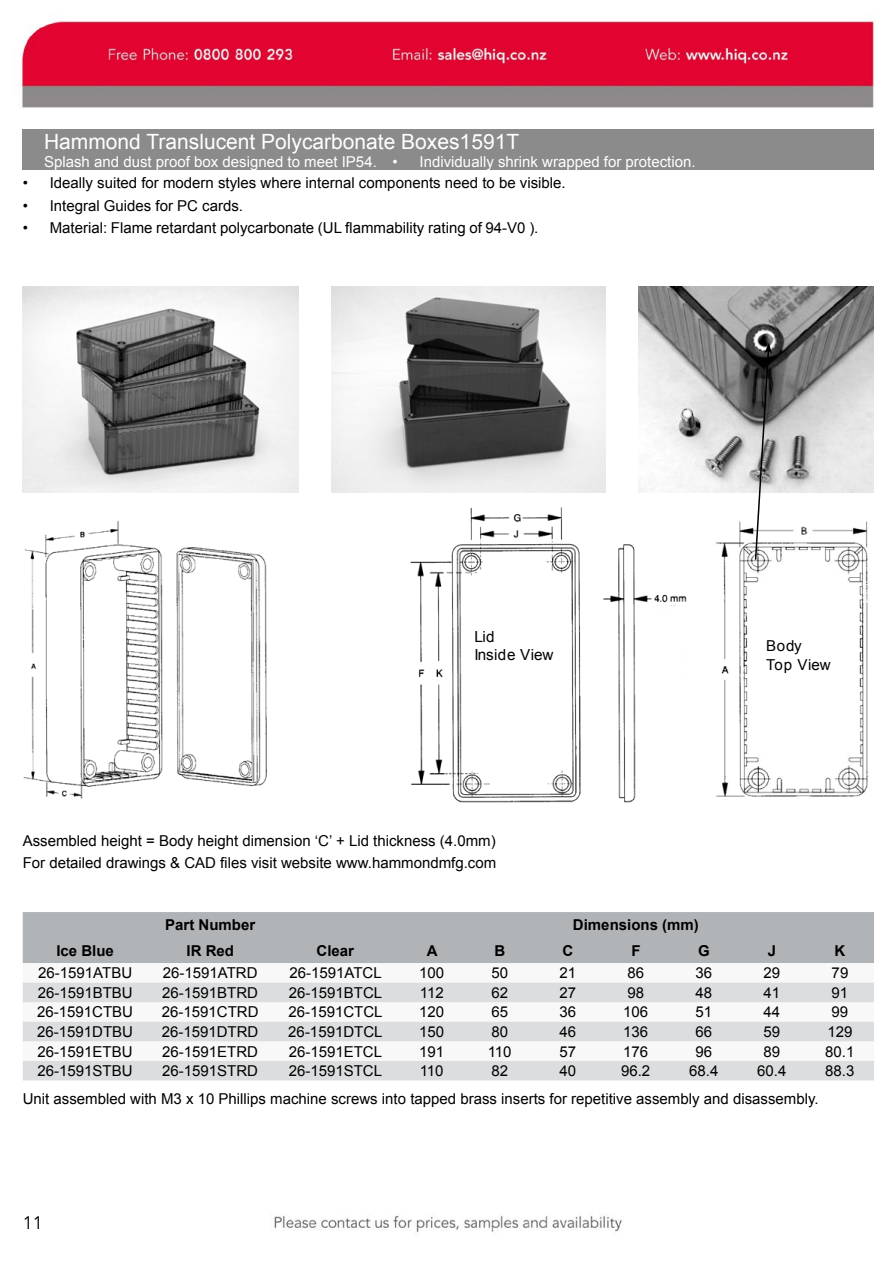
<style>
.page{position:relative;width:893px;height:1263px;background:#fff}
.page>*{position:absolute;margin:0;border:0;box-sizing:border-box;transform-origin:0 0}
.t1{font:21px "Arial";color:#fff}
.t2{font:18px "Avenir";color:#000}
.t3{font:15.3px/18.8px "Arial";letter-spacing:.01em;color:#000}
.t4{font:15.15px/18.6px "Arial";letter-spacing:.015em;color:#000}
.t5{font:15px "Arial";color:#000}
.t6{font:15px "Arial";color:#fff}
.t7{font:700 15px "Arial";color:#000}
</style>
<div class="page">
<img style="left:14px;top:20px;width:862px;height:1213px">
<div style="left:0;top:1160px;width:98px;height:103px;background:#fff"></div>
<div style="left:23px;top:130px;width:850px;height:39px;background:#8c8b8b"></div>
<img style="left:23px;top:287px;width:276px;height:205px">
<img style="left:332px;top:287px;width:274px;height:205px">
<img style="left:23px;top:520px;width:258px;height:287px">
<img style="left:710px;top:521px;width:163px;height:286px">
<img style="left:405px;top:502px;width:283px;height:305px">
<img style="left:639px;top:287px;width:234px;height:205px">
<svg style="left:754px;top:343px;width:18px;height:218px"></svg>
<div style="left:23px;top:912px;width:851px;height:51px;background:#b1b4b6"></div>
<svg style="left:23px;top:963px;width:851px;height:20px"></svg>
<svg style="left:23px;top:983px;width:851px;height:97px;fill:#dcddde"></svg>
<h1 class="t1" style="left:44px;top:128px;width:477px">Hammond Translucent Polycarbonate Boxes1591T</h1>
<p class="t6" style="left:44px;top:152px;width:334px">Splash and dust proof box designed to meet IP54.</p>
<p class="t5" style="left:23px;top:173px;width:545px">• Ideally suited for modern styles where internal components need to be visible.</p>
<p class="t5" style="left:23px;top:196px;width:222px">• Integral Guides for PC cards.</p>
<p class="t5" style="left:23px;top:218px;width:517px">• Material: Flame retardant polycarbonate (UL flammability rating of 94-V0 ).</p>
<p class="t6" style="left:393px;top:152px;width:304px">• Individually shrink wrapped for protection.</p>
<p class="t3" style="left:474px;top:627px;width:81px">Lid<br>Inside View</p>
<p class="t5" style="left:23px;top:831px;width:475px">Assembled height = Body height dimension ‘C’ + Lid thickness (4.0mm)</p>
<p class="t5" style="left:23px;top:853px;width:475px">For detailed drawings &amp; CAD files visit website www.hammondmfg.com</p>
<p class="t7" style="left:165px;top:915px;width:92px">Part Number</p>
<p class="t7" style="left:573px;top:915px;width:127px">Dimensions (mm)</p>
<p class="t4" style="left:766px;top:637px;width:66px">Body<br>Top View</p>
<p class="t7" style="left:56px;top:940px;width:59px">Ice Blue</p>
<p class="t7" style="left:186px;top:940px;width:49px">IR Red</p>
<p class="t7" style="left:316px;top:940px;width:39px">Clear</p>
<p class="t7" style="left:427px;top:940px;width:12px">A</p>
<p class="t7" style="left:494px;top:940px;width:12px">B</p>
<p class="t7" style="left:562px;top:940px;width:12px">C</p>
<p class="t7" style="left:631px;top:940px;width:11px">F</p>
<p class="t7" style="left:698px;top:940px;width:13px">G</p>
<p class="t7" style="left:768px;top:940px;width:10px">J</p>
<p class="t7" style="left:835px;top:940px;width:12px">K</p>
<p class="t5" style="left:38px;top:963px;width:95px">26-1591ATBU</p>
<p class="t5" style="left:163px;top:963px;width:96px">26-1591ATRD</p>
<p class="t5" style="left:289px;top:963px;width:94px">26-1591ATCL</p>
<p class="t5" style="left:419px;top:963px;width:27px">100</p>
<p class="t5" style="left:491px;top:963px;width:18px">50</p>
<p class="t5" style="left:559px;top:963px;width:18px">21</p>
<p class="t5" style="left:628px;top:963px;width:18px">86</p>
<p class="t5" style="left:696px;top:963px;width:18px">36</p>
<p class="t5" style="left:764px;top:963px;width:18px">29</p>
<p class="t5" style="left:832px;top:963px;width:18px">79</p>
<p class="t5" style="left:38px;top:983px;width:97px">26-1591BTBU</p>
<p class="t5" style="left:162px;top:983px;width:97px">26-1591BTRD</p>
<p class="t5" style="left:289px;top:983px;width:95px">26-1591BTCL</p>
<p class="t5" style="left:420px;top:983px;width:25px">112</p>
<p class="t5" style="left:491px;top:983px;width:18px">62</p>
<p class="t5" style="left:559px;top:983px;width:18px">27</p>
<p class="t5" style="left:627px;top:983px;width:18px">98</p>
<p class="t5" style="left:695px;top:983px;width:18px">48</p>
<p class="t5" style="left:764px;top:983px;width:18px">41</p>
<p class="t5" style="left:832px;top:983px;width:18px">91</p>
<p class="t5" style="left:37px;top:1002px;width:97px">26-1591CTBU</p>
<p class="t5" style="left:162px;top:1002px;width:98px">26-1591CTRD</p>
<p class="t5" style="left:288px;top:1002px;width:96px">26-1591CTCL</p>
<p class="t5" style="left:419px;top:1002px;width:27px">120</p>
<p class="t5" style="left:491px;top:1002px;width:18px">65</p>
<p class="t5" style="left:559px;top:1002px;width:18px">36</p>
<p class="t5" style="left:623px;top:1002px;width:27px">106</p>
<p class="t5" style="left:695px;top:1002px;width:18px">51</p>
<p class="t5" style="left:763px;top:1002px;width:18px">44</p>
<p class="t5" style="left:832px;top:1002px;width:18px">99</p>
<p class="t5" style="left:37px;top:1022px;width:97px">26-1591DTBU</p>
<p class="t5" style="left:162px;top:1022px;width:98px">26-1591DTRD</p>
<p class="t5" style="left:288px;top:1022px;width:96px">26-1591DTCL</p>
<p class="t5" style="left:419px;top:1022px;width:27px">150</p>
<p class="t5" style="left:491px;top:1022px;width:18px">80</p>
<p class="t5" style="left:559px;top:1022px;width:18px">46</p>
<p class="t5" style="left:623px;top:1022px;width:27px">136</p>
<p class="t5" style="left:695px;top:1022px;width:18px">66</p>
<p class="t5" style="left:763px;top:1022px;width:18px">59</p>
<p class="t5" style="left:827px;top:1022px;width:27px">129</p>
<p class="t5" style="left:38px;top:1041px;width:97px">26-1591ETBU</p>
<p class="t5" style="left:162px;top:1041px;width:97px">26-1591ETRD</p>
<p class="t5" style="left:289px;top:1041px;width:95px">26-1591ETCL</p>
<p class="t5" style="left:419px;top:1041px;width:27px">191</p>
<p class="t5" style="left:488px;top:1041px;width:25px">110</p>
<p class="t5" style="left:559px;top:1041px;width:18px">57</p>
<p class="t5" style="left:623px;top:1041px;width:27px">176</p>
<p class="t5" style="left:695px;top:1041px;width:18px">96</p>
<p class="t5" style="left:763px;top:1041px;width:18px">89</p>
<p class="t5" style="left:825px;top:1041px;width:31px">80.1</p>
<p class="t5" style="left:38px;top:1061px;width:97px">26-1591STBU</p>
<p class="t5" style="left:162px;top:1061px;width:97px">26-1591STRD</p>
<p class="t5" style="left:289px;top:1061px;width:95px">26-1591STCL</p>
<p class="t5" style="left:420px;top:1061px;width:25px">110</p>
<p class="t5" style="left:491px;top:1061px;width:18px">82</p>
<p class="t5" style="left:559px;top:1061px;width:18px">40</p>
<p class="t5" style="left:621px;top:1061px;width:31px">96.2</p>
<p class="t5" style="left:689px;top:1061px;width:31px">68.4</p>
<p class="t5" style="left:757px;top:1061px;width:31px">60.4</p>
<p class="t5" style="left:825px;top:1061px;width:31px">88.3</p>
<p class="t5" style="left:23px;top:1089px;width:797px">Unit assembled with M3 x 10 Phillips machine screws into tapped brass inserts for repetitive assembly and disassembly.</p>
<p class="t2" style="left:23px;top:1212px;width:22px">11</p>
</div>
